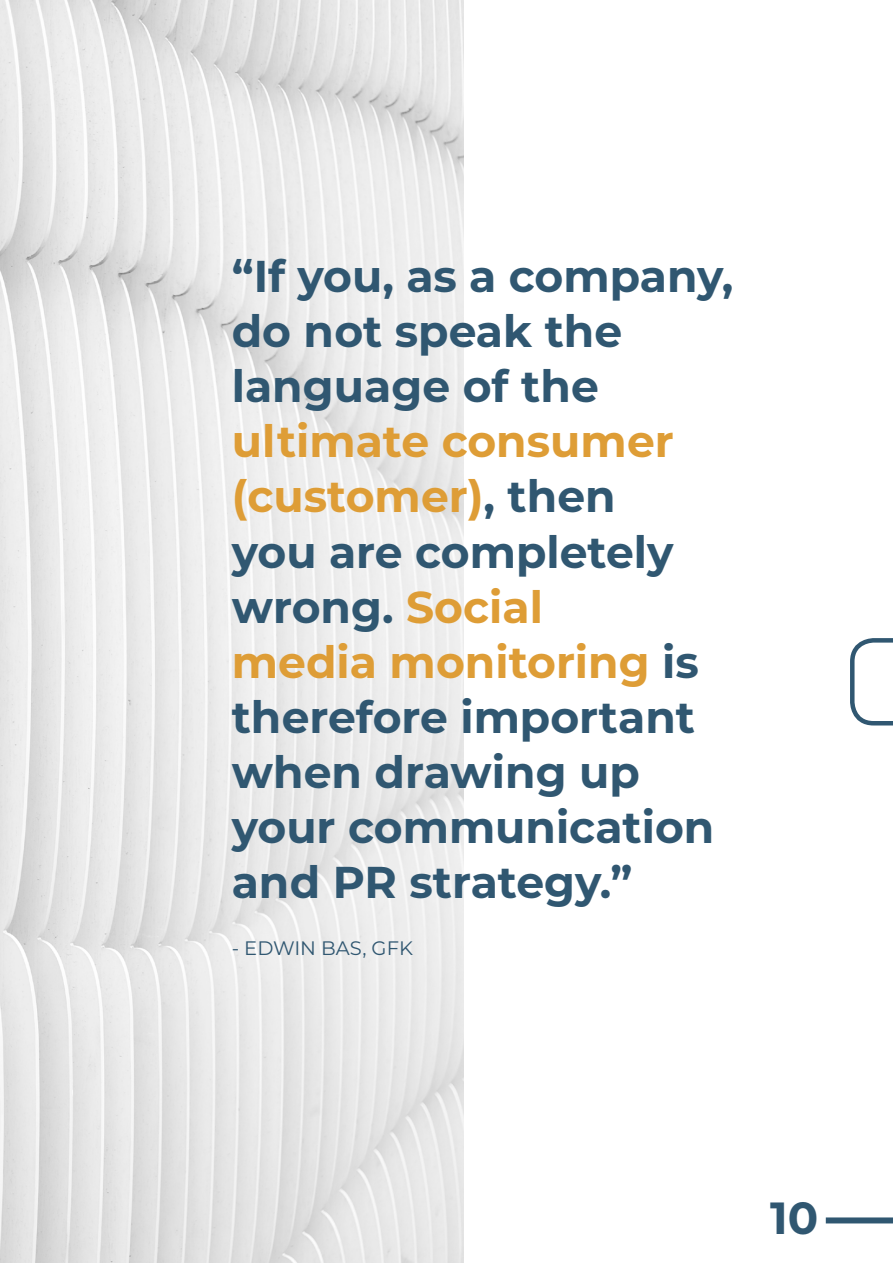
<style>
.page{position:relative;width:893px;height:1263px;background:#fff}
.page>*{position:absolute;margin:0;border:0;box-sizing:border-box;transform-origin:0 0}
.t1{font:700 45px "Montserrat";color:#305771}
.t2{font:700 44.55px/55.2px "Montserrat";color:#305771}
.t3{font:19.5px "Montserrat";color:#305771}
.s1{color:#de9d36}
</style>
<div class="page">
<img style="left:0;top:0;width:463px;height:1263px">
<div style="left:826px;top:1217px;width:67px;height:6px;background:#305771"></div>
<svg style="left:850px;top:638px;width:43px;height:87px"></svg>
<p class="t2" style="left:232px;top:246px;width:503px">“If you, as a company, do not speak the language of the</p>
<p class="t2" style="left:232px;top:412px;width:484px"><span class="s1">ultimate consumer (customer)</span>, then<br>you are completely wrong. <span class="s1">Social<br>media monitoring</span> is therefore important when drawing up your communication and PR strategy.”</p>
<p class="t3" style="left:232px;top:934px;width:183px">- EDWIN BAS, GFK</p>
<p class="t1" style="left:770px;top:1186px;width:50px">10</p>
</div>
